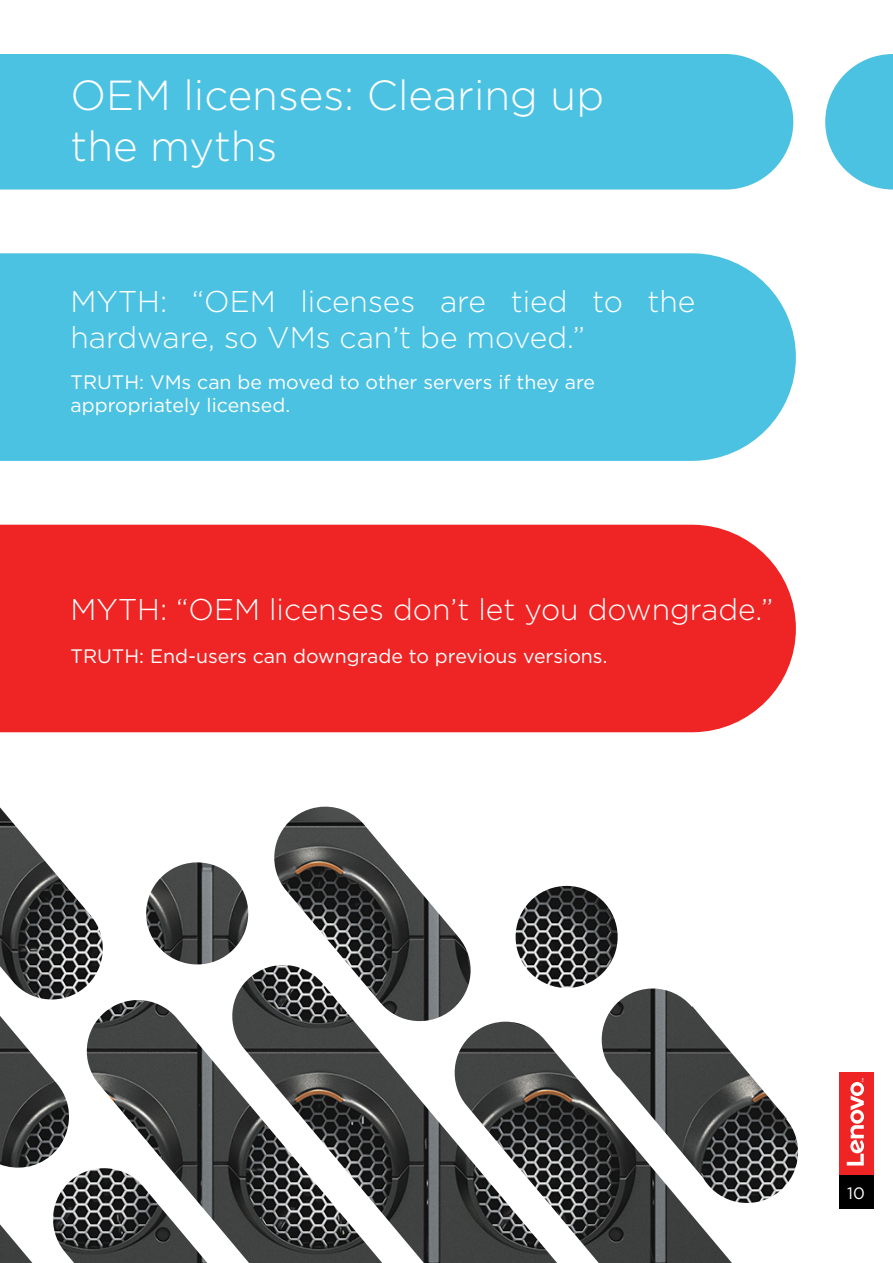
<style>
.page{position:relative;width:893px;height:1263px;background:#fff}
.page>*{position:absolute;margin:0;border:0;box-sizing:border-box;transform-origin:0 0}
.t1{font:300 42px/50.4px "Gotham";color:#fff}
.t2{font:300 30px/36px "Gotham";color:#fff}
.t3{font:19.5px/23.4px "Gotham";color:#fff}
.t4{font:16.5px "Gotham";color:#fff}
</style>
<div class="page">
<div style="left:0;top:54px;width:793px;height:136px;background:#4cc2e2"></div>
<div style="left:839px;top:1175px;width:34px;height:34px;background:#000"></div>
<div style="left:0;top:253px;width:796px;height:208px;background:#4cc2e2"></div>
<div style="left:0;top:525px;width:796px;height:207px;background:#ee2524"></div>
<svg style="left:825px;top:54px;width:68px;height:136px"></svg>
<img style="left:0;top:807px;width:798px;height:456px">
<div style="left:839px;top:1073px;width:34px;height:102px;background:#ee2524"></div>
<svg style="left:847px;top:1078px;width:17px;height:87px"></svg>
<h1 class="t1" style="left:71px;top:69px;width:535px">OEM licenses: Clearing up the myths</h1>
<h2 class="t2" style="left:71px;top:283px;width:626px">MYTH: “OEM licenses are tied to the hardware, so VMs can’t be moved.”</h2>
<p class="t3" style="left:71px;top:370px;width:526px">TRUTH: VMs can be moved to other servers if they are appropriately licensed.</p>
<h2 class="t2" style="left:71px;top:591px;width:704px">MYTH: “OEM licenses don’t let you downgrade.”</h2>
<p class="t3" style="left:71px;top:644px;width:538px">TRUTH: End-users can downgrade to previous versions.</p>
<p class="t4" style="left:847px;top:1182px;width:19px">10</p>
</div>
